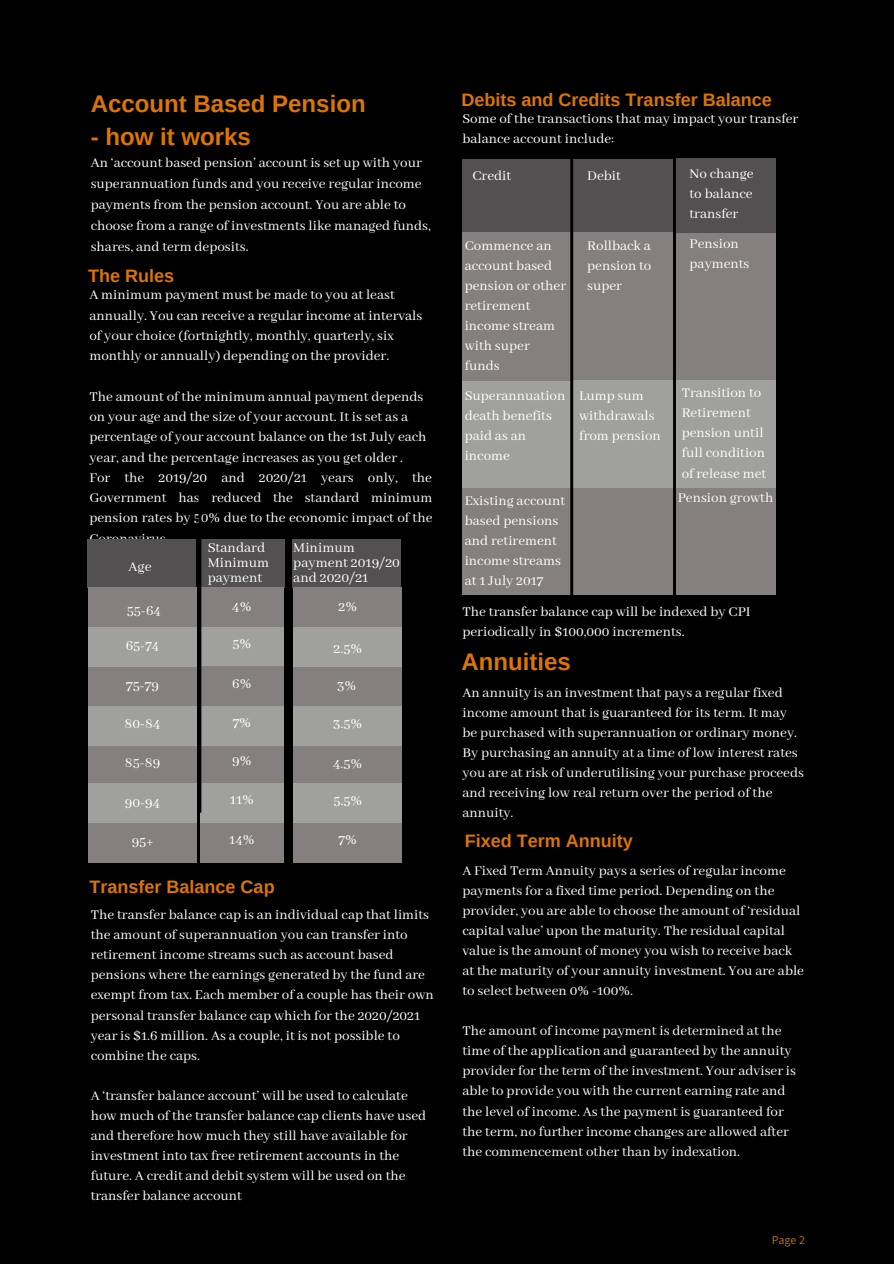
<style>
.page{position:relative;width:894px;height:1264px;background:#fff}
.page>*{position:absolute;margin:0;border:0;box-sizing:border-box;transform-origin:0 0}
.t1{font:700 24px "Arimo";color:#dd7500}
.t2{font:700 18px "Arimo";color:#dd7500}
.t3{font:15.15px/15.1px "Abhaya Libre";color:#fff}
.t4{font:15px/20px "Abhaya Libre";color:#fff}
.t5{font:12px "Source Sans Pro";color:#af6c28}
</style>
<div class="page">
<div style="left:0;top:0;width:893px;height:1263px;background:#000"></div>
<div style="left:462px;top:159px;width:109px;height:73px;background:#525050"></div>
<div style="left:571px;top:159px;width:102px;height:73px;background:#525050"></div>
<div style="left:673px;top:159px;width:103px;height:74px;background:#525050"></div>
<div style="left:462px;top:232px;width:109px;height:149px;background:#848080"></div>
<div style="left:571px;top:232px;width:102px;height:150px;background:#848080"></div>
<div style="left:673px;top:233px;width:102px;height:149px;background:#848080"></div>
<div style="left:462px;top:381px;width:109px;height:108px;background:#a0a09f"></div>
<div style="left:571px;top:381px;width:102px;height:108px;background:#a0a09f"></div>
<div style="left:673px;top:380px;width:102px;height:108px;background:#a0a09f"></div>
<div style="left:462px;top:488px;width:109px;height:107px;background:#848080"></div>
<div style="left:571px;top:488px;width:102px;height:107px;background:#848080"></div>
<div style="left:673px;top:488px;width:102px;height:107px;background:#848080"></div>
<svg style="left:672px;top:159px;width:3px;height:436px"></svg>
<svg style="left:570px;top:159px;width:3px;height:436px"></svg>
<div style="left:87px;top:539px;width:109px;height:48px;background:#525050"></div>
<div style="left:199px;top:539px;width:85px;height:48px;background:#525050"></div>
<div style="left:88px;top:587px;width:109px;height:40px;background:#848080"></div>
<div style="left:88px;top:745px;width:109px;height:38px;background:#848080"></div>
<div style="left:88px;top:783px;width:109px;height:40px;background:#a0a09f"></div>
<div style="left:88px;top:664px;width:109px;height:42px;background:#848080"></div>
<div style="left:88px;top:627px;width:109px;height:39px;background:#a0a09f"></div>
<div style="left:88px;top:706px;width:109px;height:40px;background:#a0a09f"></div>
<div style="left:88px;top:823px;width:109px;height:39px;background:#848080"></div>
<div style="left:200px;top:587px;width:84px;height:40px;background:#848080"></div>
<div style="left:200px;top:627px;width:84px;height:39px;background:#a0a09f"></div>
<div style="left:200px;top:823px;width:84px;height:39px;background:#848080"></div>
<div style="left:200px;top:744px;width:84px;height:39px;background:#848080"></div>
<div style="left:200px;top:706px;width:84px;height:40px;background:#a0a09f"></div>
<div style="left:200px;top:666px;width:84px;height:40px;background:#848080"></div>
<div style="left:200px;top:783px;width:84px;height:40px;background:#a0a09f"></div>
<svg style="left:199px;top:539px;width:2px;height:273px"></svg>
<div style="left:292px;top:539px;width:109px;height:48px;background:#525050"></div>
<div style="left:293px;top:587px;width:109px;height:40px;background:#848080"></div>
<div style="left:293px;top:745px;width:109px;height:38px;background:#848080"></div>
<div style="left:293px;top:783px;width:109px;height:40px;background:#a0a09f"></div>
<div style="left:293px;top:664px;width:109px;height:42px;background:#848080"></div>
<div style="left:293px;top:627px;width:109px;height:39px;background:#a0a09f"></div>
<div style="left:293px;top:706px;width:109px;height:40px;background:#a0a09f"></div>
<div style="left:293px;top:823px;width:109px;height:39px;background:#848080"></div>
<h1 class="t1" style="left:91px;top:90px;width:276px">Account Based Pension</h1>
<h1 class="t1" style="left:91px;top:123px;width:162px">- how it works</h1>
<p class="t4" style="left:91px;top:153px;width:341px;line-height:21px">An ‘account based pension’ account is set up with your superannuation funds and you receive regular income payments from the pension account. You are able to choose from a range of investments like managed funds, shares, and term deposits.</p>
<p class="t4" style="left:89px;top:285px;width:334px">A minimum payment must be made to you at least annually. You can receive a regular income at intervals of your choice (fortnightly, monthly, quarterly, six monthly or annually) depending on the provider.</p>
<p class="t4" style="left:89px;top:387px;width:344px">The amount of the minimum annual payment depends on your age and the size of your account. It is set as a percentage of your account balance on the 1st July each year, and the percentage increases as you get older .<br>For the 2019/20 and 2020/21 years only, the Government has reduced the standard minimum pension rates by 50% due to the economic impact of the Coronavirus.</p>
<p class="t2" style="left:88px;top:266px;width:88px">The Rules</p>
<p class="t3" style="left:208px;top:540px;width:63px">Standard<br>Minimum payment</p>
<p class="t3" style="left:293px;top:540px;width:108px">Minimum payment 2019/20 and 2020/21</p>
<p class="t3" style="left:338px;top:599px;width:20px">2%</p>
<p class="t3" style="left:333px;top:642px;width:30px">2.5%</p>
<p class="t3" style="left:337px;top:679px;width:21px">3%</p>
<p class="t3" style="left:333px;top:716px;width:31px">3.5%</p>
<p class="t3" style="left:333px;top:756px;width:31px">4.5%</p>
<p class="t3" style="left:333px;top:793px;width:30px">5.5%</p>
<p class="t3" style="left:338px;top:832px;width:20px">7%</p>
<p class="t3" style="left:128px;top:559px;width:25px">Age</p>
<p class="t3" style="left:232px;top:599px;width:21px">4%</p>
<p class="t3" style="left:232px;top:636px;width:20px">5%</p>
<p class="t3" style="left:232px;top:676px;width:21px">6%</p>
<p class="t3" style="left:233px;top:715px;width:20px">7%</p>
<p class="t3" style="left:232px;top:753px;width:21px">9%</p>
<p class="t3" style="left:230px;top:793px;width:26px">11%</p>
<p class="t3" style="left:229px;top:832px;width:27px">14%</p>
<p class="t3" style="left:127px;top:603px;width:36px">55-64</p>
<p class="t3" style="left:126px;top:639px;width:35px">65-74</p>
<p class="t3" style="left:126px;top:678px;width:34px">75-79</p>
<p class="t3" style="left:124px;top:716px;width:38px">80-84</p>
<p class="t3" style="left:125px;top:756px;width:37px">85-89</p>
<p class="t3" style="left:125px;top:795px;width:37px">90-94</p>
<p class="t3" style="left:132px;top:835px;width:23px">95+</p>
<p class="t2" style="left:89px;top:876px;width:187px">Transfer Balance Cap</p>
<p class="t4" style="left:91px;top:905px;width:344px">The transfer balance cap is an individual cap that limits the amount of superannuation you can transfer into retirement income streams such as account based pensions where the earnings generated by the fund are exempt from tax. Each member of a couple has their own personal transfer balance cap which for the 2020/2021 year is $1.6 million. As a couple, it is not possible to combine the caps.</p>
<p class="t4" style="left:91px;top:1085px;width:337px">A ‘transfer balance account’ will be used to calculate how much of the transfer balance cap clients have used and therefore how much they still have available for investment into tax free retirement accounts in the future. A credit and debit system will be used on the transfer balance account</p>
<p class="t2" style="left:461px;top:89px;width:312px">Debits and Credits Transfer Balance</p>
<p class="t4" style="left:462px;top:109px;width:337px">Some of the transactions that may impact your transfer balance account include:</p>
<p class="t4" style="left:472px;top:166px;width:40px">Credit</p>
<p class="t4" style="left:587px;top:166px;width:35px">Debit</p>
<p class="t4" style="left:689px;top:164px;width:66px;text-align:justify">No change to balance transfer</p>
<p class="t4" style="left:587px;top:236px;width:66px;text-align:justify">Rollback a pension to super</p>
<p class="t4" style="left:689px;top:234px;width:61px">Pension payments</p>
<p class="t4" style="left:464px;top:236px;width:103px">Commence an account based pension or other retirement income stream with super funds</p>
<p class="t4" style="left:681px;top:383px;width:86px">Transition to<br>Retirement pension until full condition of release met</p>
<p class="t4" style="left:464px;top:386px;width:102px">Superannuation death benefits paid as an income</p>
<p class="t4" style="left:579px;top:386px;width:83px">Lump sum withdrawals from pension</p>
<p class="t4" style="left:464px;top:491px;width:102px">Existing account based pensions and retirement income streams at 1 July 2017</p>
<p class="t4" style="left:677px;top:488px;width:97px">Pension growth</p>
<p class="t4" style="left:462px;top:602px;width:289px">The transfer balance cap will be indexed by CPI periodically in $100,000 increments.</p>
<h1 class="t1" style="left:461px;top:648px;width:111px">Annuities</h1>
<p class="t4" style="left:462px;top:683px;width:343px">An annuity is an investment that pays a regular fixed income amount that is guaranteed for its term. It may be purchased with superannuation or ordinary money.<br>By purchasing an annuity at a time of low interest rates you are at risk of underutilising your purchase proceeds and receiving low real return over the period of the annuity.</p>
<p class="t2" style="left:464px;top:831px;width:169px">Fixed Term Annuity</p>
<p class="t4" style="left:462px;top:861px;width:343px">A Fixed Term Annuity pays a series of regular income payments for a fixed time period. Depending on the provider, you are able to choose the amount of ‘residual capital value’ upon the maturity. The residual capital value is the amount of money you wish to receive back at the maturity of your annuity investment. You are able to select between 0% -100%.</p>
<p class="t4" style="left:462px;top:1021px;width:335px">The amount of income payment is determined at the time of the application and guaranteed by the annuity provider for the term of the investment. Your adviser is able to provide you with the current earning rate and the level of income. As the payment is guaranteed for the term, no further income changes are allowed after the commencement other than by indexation.</p>
<p class="t5" style="left:771px;top:1232px;width:35px">Page 2</p>
</div>
